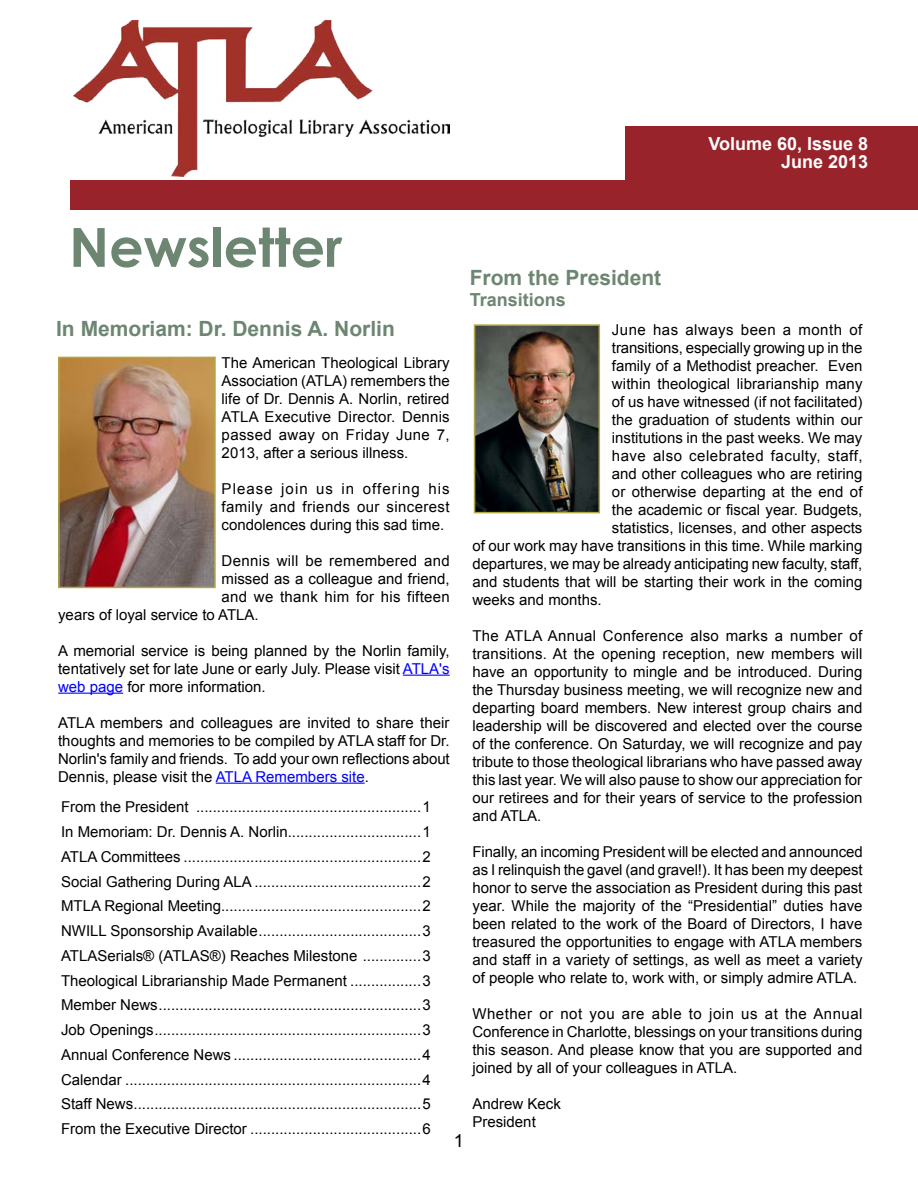
<style>
.page{position:relative;width:918px;height:1188px;background:#fff}
.page>*{position:absolute;margin:0;border:0;box-sizing:border-box;transform-origin:0 0}
.t1{font:700 54px "Century Gothic";color:#6d8671}
.t2{font:700 21px "Arial";color:#6d8671}
.t3{font:700 18px/18px "Arial";color:#fff;text-align:right}
.t4{font:700 18px "Arial";color:#6d8671}
.t5{font:18px "Arial";color:#000}
.t6{font:15px/18px "Arial";color:#000;text-align:justify}
.t7{font:15px "Arial";letter-spacing:.03em;color:#000}
.t8{font:15px "Arial";letter-spacing:.02em;color:#000}
.s1{color:#00f}
</style>
<div class="page">
<img style="left:73px;top:21px;width:377px;height:156px">
<div style="left:71px;top:181px;width:847px;height:29px;background:#98232a"></div>
<div style="left:626px;top:127px;width:292px;height:57px;background:#98232a"></div>
<img style="left:477px;top:327px;width:120px;height:183px">
<div style="left:474px;top:324px;width:126px;height:189px;border:2px solid #b1a745"></div>
<hr style="left:403px;top:675px;width:47px;height:1px;background:#00f">
<hr style="left:58px;top:693px;width:65px;height:1px;background:#00f">
<hr style="left:216px;top:783px;width:149px;height:1px;background:#00f">
<img style="left:61px;top:360px;width:152px;height:225px">
<div style="left:58px;top:357px;width:158px;height:231px;border:2px solid #b1a745"></div>
<p class="t3" style="left:708px;top:136px;width:161px">Volume 60, Issue 8<br>June 2013</p>
<h1 class="t1" style="left:69px;top:206px;width:275px">Newsletter</h1>
<h2 class="t2" style="left:56px;top:315px;width:340px">In Memoriam: Dr. Dennis A. Norlin</h2>
<p class="t6" style="left:222px;top:353px;width:230px">The American Theological Library Association (ATLA) remembers the life of Dr. Dennis A. Norlin, retired ATLA Executive Director. Dennis passed away on Friday June 7, 2013, after a serious illness.</p>
<p class="t6" style="left:222px;top:479px;width:230px">Please join us in offering his family and friends our sincerest condolences during this sad time.</p>
<p class="t8" style="left:222px;top:550px;width:230px">Dennis will be remembered and</p>
<p class="t6" style="left:222px;top:569px;width:229px">missed as a colleague and friend,</p>
<p class="t6" style="left:222px;top:587px;width:230px">and we thank him for his fifteen</p>
<p class="t6" style="left:58px;top:605px;width:202px">years of loyal service to ATLA.</p>
<p class="t6" style="left:58px;top:641px;width:393px">A memorial service is being planned by the Norlin family, tentatively set for late June or early July. Please visit <span class="s1">ATLA's web page</span> for more information.</p>
<p class="t6" style="left:58px;top:713px;width:393px">ATLA members and colleagues are invited to share their thoughts and memories to be compiled by ATLA staff for Dr.<br>Norlin's family and friends. To add your own reflections about Dennis, please visit the <span class="s1">ATLA Remembers site</span>.</p>
<p class="t6" style="left:61px;top:795px;width:371px;line-height:24.8px">From the President ......................................................1<br>In Memoriam: Dr. Dennis A. Norlin................................1<br>ATLA Committees .........................................................2<br>Social Gathering During ALA ........................................2<br>MTLA Regional Meeting................................................2<br>NWILL Sponsorship Available.......................................3<br>ATLASerials® (ATLAS®) Reaches Milestone ..............3<br>Theological Librarianship Made Permanent .................3<br>Member News...............................................................3<br>Job Openings................................................................3<br>Annual Conference News .............................................4<br>Calendar .......................................................................4<br>Staff News.....................................................................5<br>From the Executive Director .........................................6</p>
<p class="t5" style="left:454px;top:1129px;width:12px">1</p>
<h2 class="t2" style="left:470px;top:264px;width:193px">From the President</h2>
<p class="t4" style="left:470px;top:288px;width:98px">Transitions</p>
<p class="t7" style="left:612px;top:320px;width:252px">June has always been a month of</p>
<p class="t6" style="left:612px;top:339px;width:252px">transitions, especially growing up in the</p>
<p class="t6" style="left:612px;top:357px;width:252px">family of a Methodist preacher. Even</p>
<p class="t6" style="left:612px;top:375px;width:252px">within theological librarianship many</p>
<p class="t6" style="left:612px;top:393px;width:252px">of us have witnessed (if not facilitated)</p>
<p class="t6" style="left:612px;top:411px;width:252px">the graduation of students within our</p>
<p class="t6" style="left:612px;top:429px;width:252px">institutions in the past weeks. We may</p>
<p class="t7" style="left:612px;top:446px;width:252px">have also celebrated faculty, staff,</p>
<p class="t6" style="left:612px;top:465px;width:252px">and other colleagues who are retiring</p>
<p class="t6" style="left:612px;top:483px;width:252px">or otherwise departing at the end of</p>
<p class="t6" style="left:612px;top:501px;width:252px">the academic or fiscal year. Budgets,</p>
<p class="t6" style="left:612px;top:519px;width:252px">statistics, licenses, and other aspects</p>
<p class="t6" style="left:472px;top:537px;width:392px">of our work may have transitions in this time. While marking</p>
<p class="t6" style="left:472px;top:555px;width:391px">departures, we may be already anticipating new faculty, staff,</p>
<p class="t6" style="left:472px;top:573px;width:392px">and students that will be starting their work in the coming</p>
<p class="t6" style="left:472px;top:591px;width:131px">weeks and months.</p>
<p class="t6" style="left:472px;top:627px;width:392px">The ATLA Annual Conference also marks a number of transitions. At the opening reception, new members will have an opportunity to mingle and be introduced. During the Thursday business meeting, we will recognize new and departing board members. New interest group chairs and leadership will be discovered and elected over the course of the conference. On Saturday, we will recognize and pay tribute to those theological librarians who have passed away this last year. We will also pause to show our appreciation for our retirees and for their years of service to the profession and ATLA.</p>
<p class="t6" style="left:472px;top:843px;width:392px">Finally, an incoming President will be elected and announced as I relinquish the gavel (and gravel!). It has been my deepest honor to serve the association as President during this past year. While the majority of the “Presidential” duties have been related to the work of the Board of Directors, I have treasured the opportunities to engage with ATLA members and staff in a variety of settings, as well as meet a variety of people who relate to, work with, or simply admire ATLA.</p>
<p class="t6" style="left:472px;top:1005px;width:392px">Whether or not you are able to join us at the Annual Conference in Charlotte, blessings on your transitions during this season. And please know that you are supported and joined by all of your colleagues in ATLA.</p>
<p class="t6" style="left:472px;top:1095px;width:90px">Andrew Keck<br>President</p>
</div>
